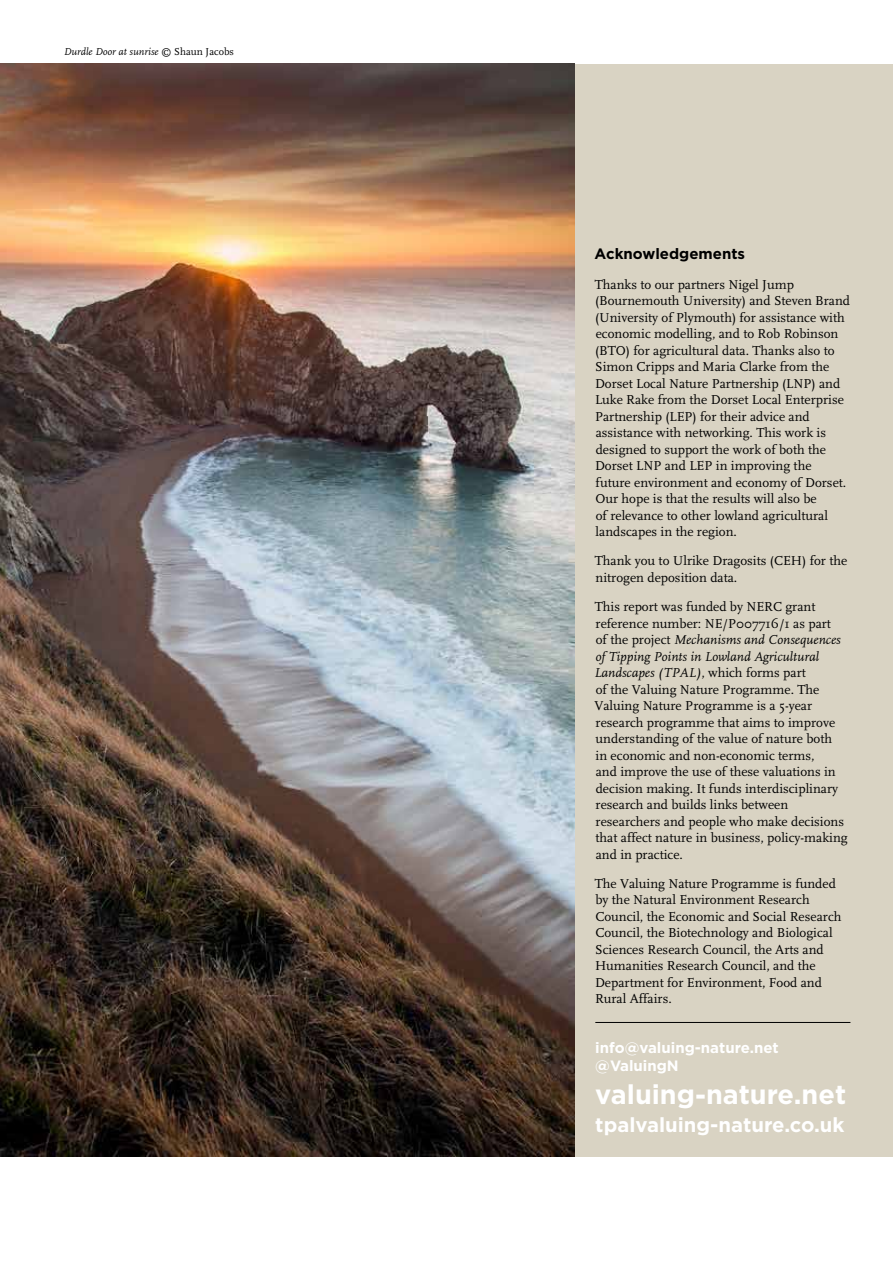
<style>
.page{position:relative;width:893px;height:1263px;background:#fff}
.page>*{position:absolute;margin:0;border:0;box-sizing:border-box;transform-origin:0 0}
.t1{font:700 27px "Gotham";color:#fff}
.t2{font:700 20.25px "Gotham";color:#fff}
.t3{font:700 15px/18px "Gotham";color:#fff}
.t4{font:700 15px "Gotham";color:#000}
.t5{font:13.5px/16.5px "FF Scala";color:#000}
.t6{font:italic 10.5px "FF Scala";color:#000}
.s1{font-style:normal}
.s2{font-style:italic}
</style>
<div class="page">
<div style="left:574px;top:64px;width:319px;height:1093px;background:#d9d3c3"></div>
<hr style="left:595px;top:1022px;width:255px;height:1px;background:#000">
<img style="left:0;top:64px;width:574px;height:1093px">
<p class="t6" style="left:64px;top:46px;width:172px">Durdle Door at sunrise <span class="s1">© Shaun Jacobs</span></p>
<p class="t4" style="left:595px;top:245px;width:152px">Acknowledgements</p>
<p class="t5" style="left:595px;top:276px;width:257px">Thanks to our partners Nigel Jump (Bournemouth University) and Steven Brand (University of Plymouth) for assistance with economic modelling, and to Rob Robinson (BTO) for agricultural data. Thanks also to Simon Cripps and Maria Clarke from the Dorset Local Nature Partnership (LNP) and Luke Rake from the Dorset Local Enterprise Partnership (LEP) for their advice and assistance with networking. This work is designed to support the work of both the Dorset LNP and LEP in improving the<br>future environment and economy of Dorset.<br>Our hope is that the results will also be<br>of relevance to other lowland agricultural landscapes in the region.</p>
<p class="t5" style="left:595px;top:553px;width:254px">Thank you to Ulrike Dragosits (CEH) for the nitrogen deposition data.</p>
<p class="t5" style="left:594px;top:599px;width:255px">This report was funded by NERC grant reference number: NE/P007716/1 as part<br>of the project <span class="s2">Mechanisms and Consequences of Tipping Points in Lowland Agricultural Landscapes (TPAL)</span>, which forms part<br>of the Valuing Nature Programme. The Valuing Nature Programme is a 5-year research programme that aims to improve understanding of the value of nature both<br>in economic and non-economic terms,<br>and improve the use of these valuations in decision making. It funds interdisciplinary research and builds links between researchers and people who make decisions that affect nature in business, policy-making and in practice.</p>
<p class="t5" style="left:595px;top:875px;width:248px">The Valuing Nature Programme is funded by the Natural Environment Research Council, the Economic and Social Research Council, the Biotechnology and Biological Sciences Research Council, the Arts and Humanities Research Council, and the Department for Environment, Food and Rural Affairs.</p>
<p class="t3" style="left:595px;top:1038px;width:185px">info@valuing-nature.net @ValuingN</p>
<h1 class="t1" style="left:595px;top:1078px;width:252px">valuing-nature.net</h1>
<h2 class="t2" style="left:595px;top:1113px;width:251px">tpalvaluing-nature.co.uk</h2>
</div>
